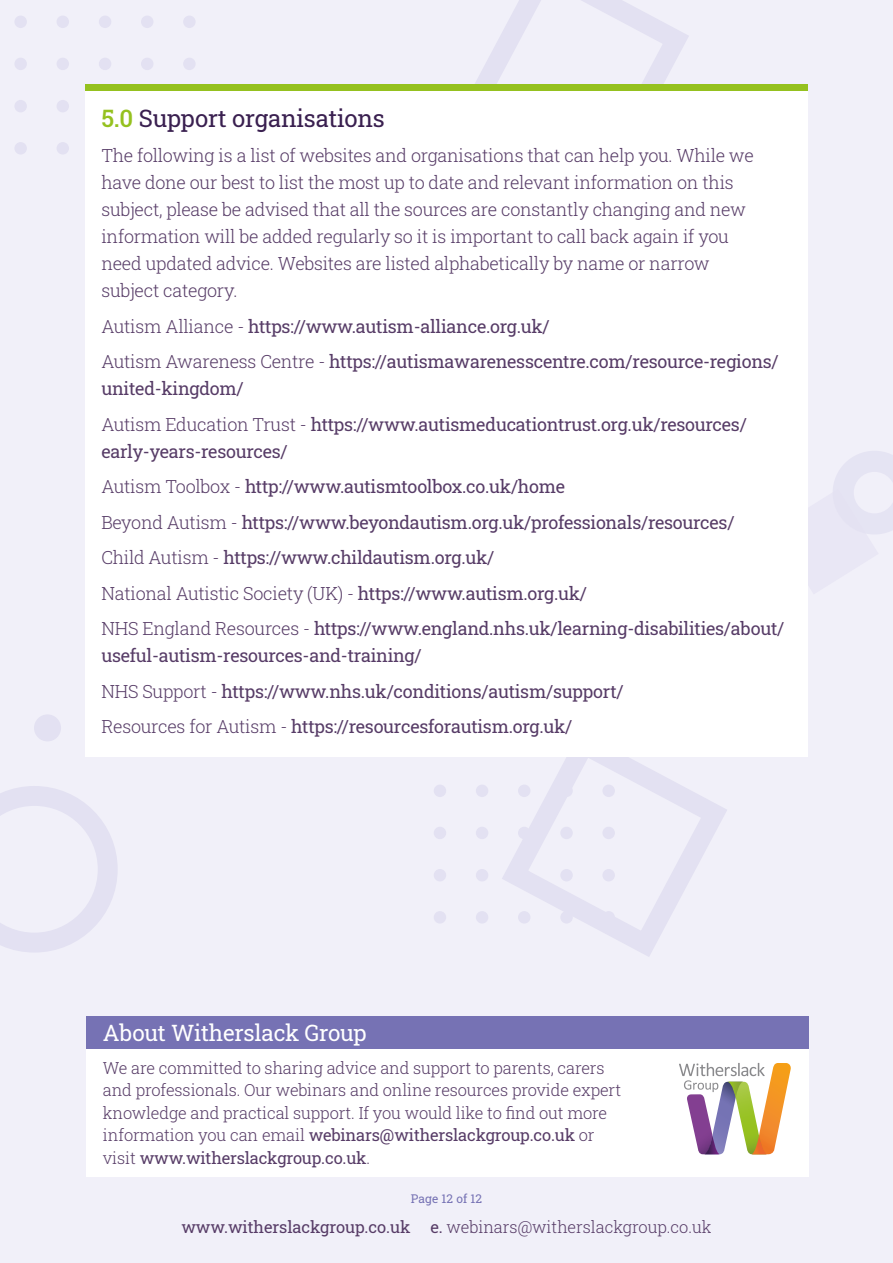
<style>
.page{position:relative;width:893px;height:1263px;background:#f1f0f9}
.page>*{position:absolute;margin:0;border:0;box-sizing:border-box;transform-origin:0 0}
.t1{font:24px "Roboto Slab";letter-spacing:-.01em;color:#3a2050}
.t2{font:22.5px "Roboto Slab";letter-spacing:-.01em;color:#fff}
.t3{font:18px/35.5px "Roboto Slab";letter-spacing:-.015em;color:#573c67}
.t4{font:300 18px/27px "Roboto Slab";letter-spacing:-.015em;color:#573c67}
.t5{font:300 16.5px/22.5px "Roboto Slab";letter-spacing:-.01em;color:#573c67}
.t6{font:12px "Roboto Slab";letter-spacing:.01em;color:#7672b4}
.s1{font-weight:500;color:#95c11f}
.s2{font-weight:300}
.s3{font-weight:400}
</style>
<div class="page">
<svg style="left:450px;top:0;width:252px;height:85px"></svg>
<svg style="left:832px;top:451px;width:61px;height:83px"></svg>
<svg style="left:489px;top:756px;width:252px;height:201px"></svg>
<svg style="left:0;top:786px;width:118px;height:166px"></svg>
<div style="left:34px;top:714px;width:27px;height:27px;background:#e3e1f2;border-radius:50%"></div>
<div style="left:14px;top:16px;width:13px;height:12px;background:#e3e1f2;border-radius:50%"></div>
<div style="left:57px;top:16px;width:12px;height:12px;background:#e3e1f2;border-radius:50%"></div>
<div style="left:99px;top:16px;width:12px;height:12px;background:#e3e1f2;border-radius:50%"></div>
<div style="left:141px;top:16px;width:12px;height:12px;background:#e3e1f2;border-radius:50%"></div>
<div style="left:183px;top:16px;width:13px;height:12px;background:#e3e1f2;border-radius:50%"></div>
<div style="left:14px;top:58px;width:13px;height:12px;background:#e3e1f2;border-radius:50%"></div>
<div style="left:57px;top:58px;width:12px;height:12px;background:#e3e1f2;border-radius:50%"></div>
<div style="left:99px;top:58px;width:12px;height:12px;background:#e3e1f2;border-radius:50%"></div>
<div style="left:141px;top:58px;width:12px;height:12px;background:#e3e1f2;border-radius:50%"></div>
<div style="left:183px;top:58px;width:13px;height:12px;background:#e3e1f2;border-radius:50%"></div>
<div style="left:14px;top:100px;width:13px;height:12px;background:#e3e1f2;border-radius:50%"></div>
<div style="left:57px;top:100px;width:12px;height:12px;background:#e3e1f2;border-radius:50%"></div>
<div style="left:14px;top:142px;width:13px;height:13px;background:#e3e1f2;border-radius:50%"></div>
<div style="left:57px;top:142px;width:12px;height:13px;background:#e3e1f2;border-radius:50%"></div>
<div style="left:85px;top:89px;width:723px;height:667px;background:#fff"></div>
<div style="left:85px;top:85px;width:723px;height:6px;background:#95c11f"></div>
<div style="left:86px;top:1016px;width:723px;height:38px;background:#7672b4"></div>
<div style="left:86px;top:1049px;width:723px;height:128px;background:#fff"></div>
<svg style="left:679px;top:1063px;width:112px;height:93px"></svg>
<div style="left:602px;top:911px;width:13px;height:12px;background:#e3e1f2;border-radius:50%"></div>
<div style="left:560px;top:911px;width:13px;height:12px;background:#e3e1f2;border-radius:50%"></div>
<div style="left:518px;top:911px;width:12px;height:12px;background:#e3e1f2;border-radius:50%"></div>
<div style="left:476px;top:911px;width:12px;height:12px;background:#e3e1f2;border-radius:50%"></div>
<div style="left:434px;top:911px;width:12px;height:12px;background:#e3e1f2;border-radius:50%"></div>
<div style="left:602px;top:869px;width:13px;height:12px;background:#e3e1f2;border-radius:50%"></div>
<div style="left:560px;top:869px;width:13px;height:12px;background:#e3e1f2;border-radius:50%"></div>
<div style="left:518px;top:869px;width:12px;height:12px;background:#e3e1f2;border-radius:50%"></div>
<div style="left:476px;top:869px;width:12px;height:12px;background:#e3e1f2;border-radius:50%"></div>
<div style="left:434px;top:869px;width:12px;height:12px;background:#e3e1f2;border-radius:50%"></div>
<div style="left:602px;top:827px;width:13px;height:12px;background:#e3e1f2;border-radius:50%"></div>
<div style="left:560px;top:827px;width:13px;height:12px;background:#e3e1f2;border-radius:50%"></div>
<div style="left:518px;top:827px;width:12px;height:12px;background:#e3e1f2;border-radius:50%"></div>
<div style="left:476px;top:827px;width:12px;height:12px;background:#e3e1f2;border-radius:50%"></div>
<div style="left:434px;top:827px;width:12px;height:12px;background:#e3e1f2;border-radius:50%"></div>
<div style="left:602px;top:784px;width:13px;height:13px;background:#e3e1f2;border-radius:50%"></div>
<div style="left:560px;top:784px;width:13px;height:13px;background:#e3e1f2;border-radius:50%"></div>
<div style="left:518px;top:784px;width:12px;height:13px;background:#e3e1f2;border-radius:50%"></div>
<div style="left:476px;top:784px;width:12px;height:13px;background:#e3e1f2;border-radius:50%"></div>
<div style="left:434px;top:784px;width:12px;height:13px;background:#e3e1f2;border-radius:50%"></div>
<h1 class="t1" style="left:101px;top:101px;width:285px"><span class="s1">5.0</span> Support organisations</h1>
<p class="t4" style="left:101px;top:142px;width:654px">The following is a list of websites and organisations that can help you. While we have done our best to list the most up to date and relevant information on this subject, please be advised that all the sources are constantly changing and new information will be added regularly so it is important to call back again if you need updated advice. Websites are listed alphabetically by name or narrow subject category.</p>
<p class="t3" style="left:101px;top:308px;width:679px"><span class="s2">Autism Alliance -</span> https://www.autism-alliance.org.uk/<br><span class="s2">Autism Awareness Centre -</span> https://autismawarenesscentre.com/resource-regions/</p>
<p class="t3" style="left:101px;top:370px;width:647px">united-kingdom/<br><span class="s2">Autism Education Trust -</span> https://www.autismeducationtrust.org.uk/resources/</p>
<p class="t3" style="left:101px;top:433px;width:684px">early-years-resources/<br><span class="s2">Autism Toolbox -</span> http://www.autismtoolbox.co.uk/home<br><span class="s2">Beyond Autism -</span> https://www.beyondautism.org.uk/professionals/resources/<br><span class="s2">Child Autism -</span> https://www.childautism.org.uk/<br><span class="s2">National Autistic Society (UK) -</span> https://www.autism.org.uk/<br><span class="s2">NHS England Resources -</span> https://www.england.nhs.uk/learning-disabilities/about/</p>
<p class="t3" style="left:101px;top:637px;width:524px">useful-autism-resources-and-training/<br><span class="s2">NHS Support -</span> https://www.nhs.uk/conditions/autism/support/<br><span class="s2">Resources for Autism -</span> https://resourcesforautism.org.uk/</p>
<p class="t2" style="left:103px;top:1017px;width:265px">About Witherslack Group</p>
<p class="t5" style="left:103px;top:1056px;width:520px">We are committed to sharing advice and support to parents, carers and professionals. Our webinars and online resources provide expert knowledge and practical support. If you would like to find out more information you can email <span class="s3">webinars@witherslackgroup.co.uk</span> or visit <span class="s3">www.witherslackgroup.co.uk</span>.</p>
<p class="t6" style="left:411px;top:1191px;width:73px">Page 12 of 12</p>
<p class="t5" style="left:181px;top:1215px;width:532px"><span class="s3">www.witherslackgroup.co.uk e.</span> webinars@witherslackgroup.co.uk</p>
</div>
